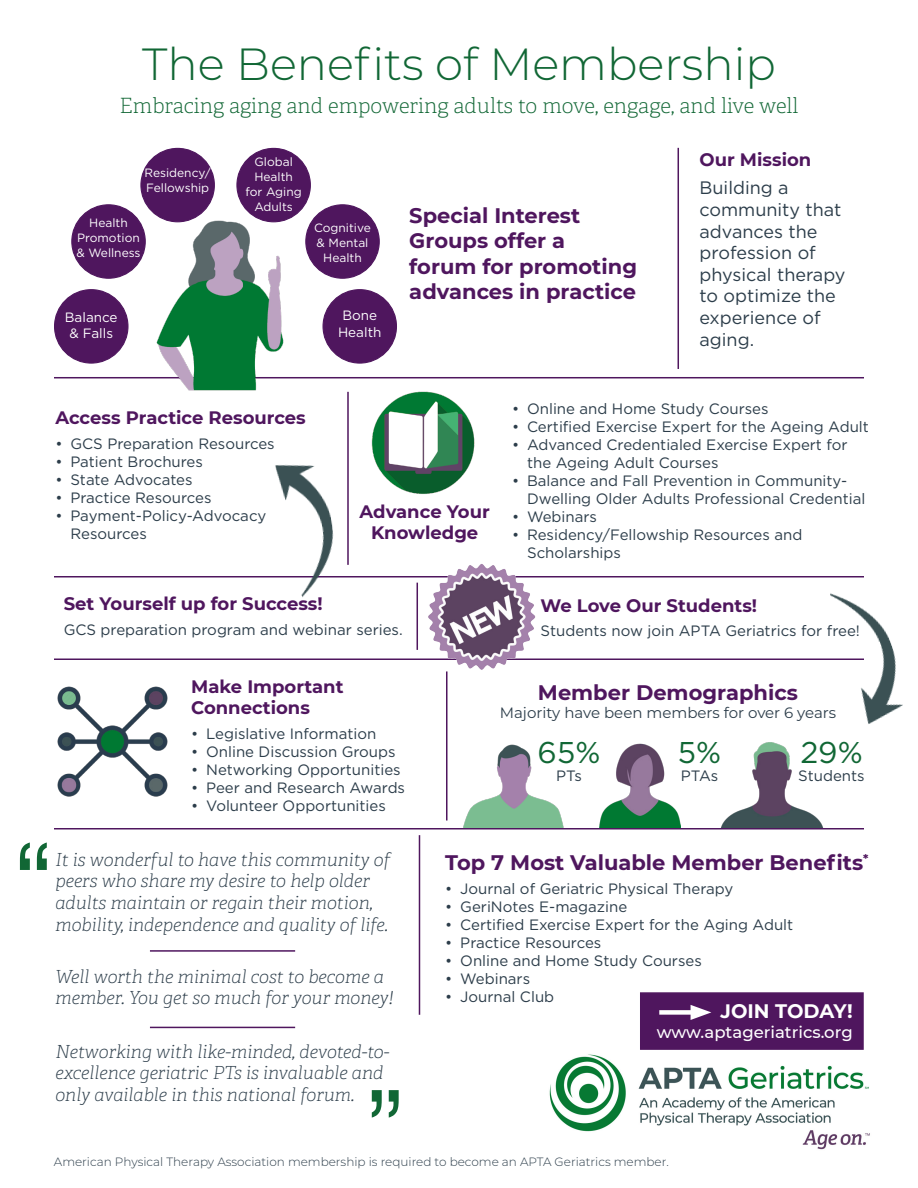
<style>
.page{position:relative;width:918px;height:1188px;background:#fff}
.page>*{position:absolute;margin:0;border:0;box-sizing:border-box;transform-origin:0 0}
.t1{font:condensed 108px "Helvetica Neue LT";color:#116735}
.t2{font:300 45px "APTA Sans";color:#116735}
.bullets{font:30px "Gotham";color:#116735}
.t3{font:700 21px/25.2px "APTA Sans";color:#4f165e}
.t4{font:100 21px "Adelle";color:#116735}
.t5{font:700 19.5px "APTA Sans";color:#fff}
.t6{font:italic 100 18px/21.6px "Adelle";color:#2c3d4a}
.bullets-2{font:700 18px/21px "APTA Sans";color:#4f165e}
.t7{font:18px/21.6px "Gotham";color:#2c3d4a}
.t8{font:500 16.5px "APTA Sans";color:#fff}
.bullets-3{font:15px/18px "Gotham";color:#2c3d4a}
.t9{font:15px "APTA Sans";color:#2c3d4a}
.bullets-4{font:13.5px/16.5px "Gotham";color:#fff;text-align:center}
.bullets-5{font:12px/15px "Gotham";color:#fff;text-align:center}
.t10{font:300 12px "APTA Sans";color:#2c3d4a}
</style>
<div class="page">
<hr style="left:54px;top:377px;width:810px;height:1px;background:#4f165e">
<hr style="left:347px;top:392px;width:2px;height:173px;background:#4f165e">
<img style="left:358px;top:378px;width:133px;height:116px">
<hr style="left:54px;top:576px;width:810px;height:2px;background:#4f165e">
<img style="left:57px;top:686px;width:111px;height:111px">
<img style="left:146px;top:214px;width:153px;height:177px">
<div style="left:55px;top:290px;width:73px;height:73px;background:#4f165e;border-radius:50%"></div>
<div style="left:54px;top:289px;width:75px;height:75px;border:1px solid #4f165e;border-radius:50%"></div>
<div style="left:72px;top:205px;width:73px;height:73px;background:#4f165e;border-radius:50%"></div>
<div style="left:71px;top:204px;width:75px;height:75px;border:1px solid #4f165e;border-radius:50%"></div>
<div style="left:141px;top:148px;width:73px;height:74px;background:#4f165e;border-radius:50%"></div>
<div style="left:140px;top:148px;width:75px;height:74px;border:1px solid #4f165e;border-radius:50%"></div>
<div style="left:237px;top:148px;width:73px;height:74px;background:#4f165e;border-radius:50%"></div>
<div style="left:236px;top:148px;width:75px;height:74px;border:1px solid #4f165e;border-radius:50%"></div>
<div style="left:306px;top:205px;width:73px;height:73px;background:#4f165e;border-radius:50%"></div>
<div style="left:305px;top:204px;width:75px;height:75px;border:1px solid #4f165e;border-radius:50%"></div>
<div style="left:323px;top:290px;width:73px;height:73px;background:#4f165e;border-radius:50%"></div>
<div style="left:322px;top:289px;width:75px;height:75px;border:1px solid #4f165e;border-radius:50%"></div>
<hr style="left:678px;top:148px;width:1px;height:221px;background:#4f165e">
<hr style="left:446px;top:671px;width:2px;height:150px;background:#4f165e">
<img style="left:463px;top:744px;width:101px;height:84px">
<img style="left:721px;top:742px;width:103px;height:86px">
<img style="left:599px;top:743px;width:82px;height:85px">
<hr style="left:54px;top:828px;width:810px;height:2px;background:#4f165e">
<img style="left:262px;top:448px;width:89px;height:149px">
<hr style="left:54px;top:658px;width:810px;height:2px;background:#4f165e">
<img style="left:830px;top:577px;width:73px;height:147px">
<img style="left:412px;top:564px;width:141px;height:120px">
<img style="left:549px;top:1054px;width:321px;height:96px">
<hr style="left:419px;top:835px;width:1px;height:180px;background:#4f165e">
<hr style="left:150px;top:950px;width:145px;height:2px;background:#4f165e">
<hr style="left:150px;top:1027px;width:145px;height:1px;background:#4f165e">
<div style="left:640px;top:992px;width:224px;height:58px;background:#4f165e;border:2px solid #4f165e"></div>
<div style="left:659px;top:1010px;width:40px;height:5px;background:#fff"></div>
<svg style="left:691px;top:1005px;width:20px;height:15px"></svg>
<p class="t2" style="left:142px;top:33px;width:635px">The Benefits of Membership</p>
<p class="t4" style="left:120px;top:93px;width:680px">Embracing aging and empowering adults to move, engage, and live well</p>
<p class="bullets-5" style="left:144px;top:165px;width:68px;text-align:left">Residency/<br>Fellowship</p>
<p class="bullets-5" style="left:246px;top:154px;width:58px">Global<br>Health for Aging<br>Adults</p>
<p class="bullets-5" style="left:77px;top:215px;width:64px">Health<br>Promotion</p>
<p class="bullets-5" style="left:76px;top:245px;width:66px">&amp; Wellness</p>
<p class="bullets-5" style="left:314px;top:220px;width:58px">Cognitive &amp; Mental<br>Health</p>
<p class="bullets-4" style="left:65px;top:308px;width:54px">Balance</p>
<p class="bullets-4" style="left:69px;top:325px;width:45px">&amp; Falls</p>
<p class="bullets-4" style="left:338px;top:307px;width:45px">Bone<br>Health</p>
<p class="t3" style="left:409px;top:202px;width:229px">Special Interest<br>Groups offer a forum for promoting advances in practice</p>
<p class="bullets-2" style="left:700px;top:148px;width:113px">Our Mission</p>
<p class="t7" style="left:700px;top:177px;width:147px">Building a community that advances the profession of physical therapy to optimize the experience of aging.</p>
<p class="bullets-2" style="left:55px;top:406px;width:252px">Access Practice Resources</p>
<p class="bullets-3" style="left:55px;top:434px;width:221px">• GCS Preparation Resources</p>
<p class="bullets-3" style="left:55px;top:452px;width:149px">• Patient Brochures</p>
<p class="bullets-3" style="left:55px;top:470px;width:139px">• State Advocates</p>
<p class="bullets-3" style="left:55px;top:488px;width:158px">• Practice Resources</p>
<p class="bullets-3" style="left:70px;top:506px;width:197px;text-indent:-15px">• Payment-Policy-Advocacy<br>Resources</p>
<p class="bullets-2" style="left:360px;top:500px;width:132px;line-height:21.6px;text-align:center">Advance Your<br>Knowledge</p>
<p class="bullets-3" style="left:512px;top:400px;width:258px">• Online and Home Study Courses</p>
<p class="bullets-3" style="left:512px;top:418px;width:358px">• Certified Exercise Expert for the Ageing Adult</p>
<p class="bullets-3" style="left:527px;top:436px;width:322px;text-indent:-15px">• Advanced Credentialed Exercise Expert for the Ageing Adult Courses</p>
<p class="bullets-3" style="left:527px;top:472px;width:340px;text-indent:-15px">• Balance and Fall Prevention in Community-<br>Dwelling Older Adults Professional Credential</p>
<p class="bullets-3" style="left:512px;top:508px;width:86px">• Webinars</p>
<p class="bullets-3" style="left:527px;top:526px;width:277px;text-indent:-15px">• Residency/Fellowship Resources and<br>Scholarships</p>
<p class="bullets-2" style="left:64px;top:593px;width:261px">Set Yourself up for Success!</p>
<p class="bullets-3" style="left:64px;top:620px;width:341px">GCS preparation program and webinar series.</p>
<p class="bullets-2" style="left:191px;top:675px;width:154px">Make Important<br>Connections</p>
<p class="bullets-3" style="left:191px;top:724px;width:187px">• Legislative Information</p>
<p class="bullets-3" style="left:191px;top:742px;width:206px">• Online Discussion Groups</p>
<p class="bullets-3" style="left:191px;top:760px;width:211px">• Networking Opportunities</p>
<p class="bullets-3" style="left:191px;top:778px;width:215px">• Peer and Research Awards</p>
<p class="bullets-3" style="left:191px;top:796px;width:196px">• Volunteer Opportunities</p>
<p class="t1" style="left:11px;top:819px;width:45px">“</p>
<p class="t6" style="left:55px;top:849px;width:336px">It is wonderful to have this community of peers who share my desire to help older adults maintain or regain their motion,</p>
<p class="t6" style="left:55px;top:914px;width:334px">mobility, independence and quality of life.</p>
<p class="t6" style="left:55px;top:966px;width:339px">Well worth the minimal cost to become a member. You get so much for your money!</p>
<p class="t6" style="left:55px;top:1041px;width:335px">Networking with like-minded, devoted-to&shy;excellence geriatric PTs is invaluable and only available in this national forum.</p>
<p class="t1" style="left:363px;top:1067px;width:45px">”</p>
<p class="bullets-2" style="left:541px;top:594px;width:218px">We Love Our Students!</p>
<p class="bullets-3" style="left:541px;top:622px;width:321px">Students now join APTA Geriatrics for free!</p>
<p class="t3" style="left:538px;top:679px;width:262px">Member Demographics</p>
<p class="t9" style="left:500px;top:703px;width:338px">Majority have been members for over 6 years</p>
<p class="bullets" style="left:538px;top:734px;width:64px">65%</p>
<p class="bullets-3" style="left:556px;top:767px;width:27px">PTs</p>
<p class="bullets" style="left:800px;top:734px;width:64px">29%</p>
<p class="bullets-3" style="left:798px;top:767px;width:68px">Students</p>
<p class="bullets" style="left:678px;top:734px;width:45px">5%</p>
<p class="bullets-3" style="left:681px;top:767px;width:39px">PTAs</p>
<p class="t3" style="left:445px;top:848px;width:425px">Top 7 Most Valuable Member Benefits<sup>*</sup></p>
<p class="bullets-3" style="left:445px;top:880px;width:289px">• Journal of Geriatric Physical Therapy</p>
<p class="bullets-3" style="left:445px;top:898px;width:184px">• GeriNotes E-magazine</p>
<p class="bullets-3" style="left:445px;top:916px;width:349px">• Certified Exercise Expert for the Aging Adult</p>
<p class="bullets-3" style="left:445px;top:934px;width:158px">• Practice Resources</p>
<p class="bullets-3" style="left:445px;top:952px;width:258px">• Online and Home Study Courses</p>
<p class="bullets-3" style="left:445px;top:970px;width:86px">• Webinars</p>
<p class="bullets-3" style="left:445px;top:988px;width:110px">• Journal Club</p>
<p class="t5" style="left:721px;top:997px;width:134px">JOIN TODAY!</p>
<p class="t8" style="left:657px;top:1021px;width:197px">www.aptageriatrics.org</p>
<p class="t10" style="left:54px;top:1153px;width:616px">American Physical Therapy Association membership is required to become an APTA Geriatrics member.</p>
</div>
